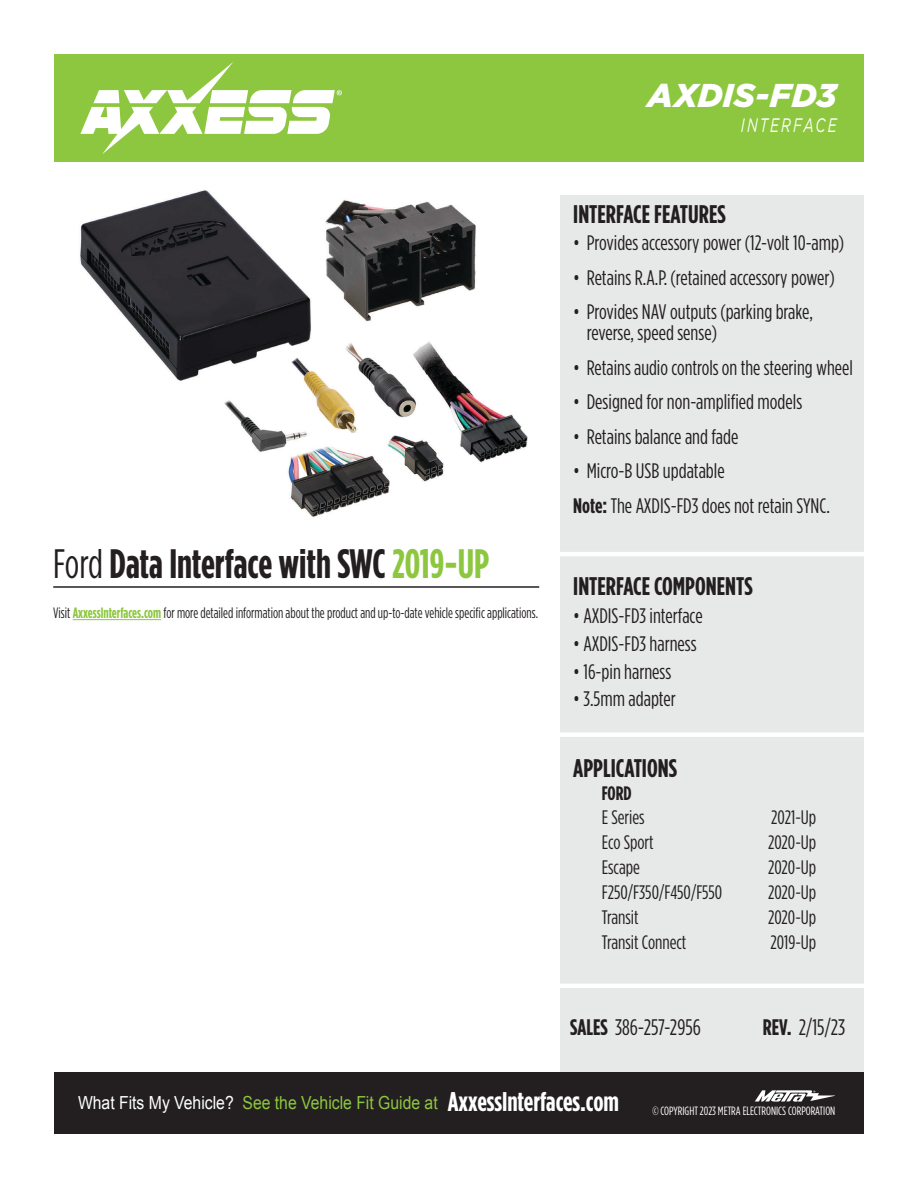
<style>
.page{position:relative;width:918px;height:1188px;background:#fff}
.page>*{position:absolute;margin:0;border:0;box-sizing:border-box;transform-origin:0 0}
.t1{font:700 41.1px "Gotham Condensed";color:#231f20;scale:.96 1}
.t2{font:italic 900 33px "Gotham";color:#fff}
.t3{font:700 27px "Gotham Condensed";color:#fff}
.t4{font:700 25.5px "Gotham Condensed";color:#231f20}
.t5{font:22.5px "Gotham Condensed";color:#231f20}
.cover_bullets{font:21px/21px "Gotham Condensed";color:#231f20}
.kit_feat_comp_bullet{font:19.5px "Gotham Condensed";color:#231f20}
.t6{font:italic 19.5px "Gotham";letter-spacing:.15em;color:#fff;scale:.7 1}
.kit_feat_comp_bullet-2{font:700 19.5px "Gotham Condensed";color:#231f20}
.t7{font:18px "Arial";color:#8dc73f;scale:.88 1}
.t8{font:18px "Arial";color:#fff;scale:.88 1}
.Figure_X{font:15px "Gotham Condensed";color:#231f20;scale:.93 1}
.t9{font:12px "Gotham Condensed";color:#fff}
.s1{font-weight:400}
.s2{color:#8dc73f}
.s3{font-weight:700;color:#8dc73f}
.s4{font-weight:700}
</style>
<div class="page">
<div style="left:54px;top:1072px;width:810px;height:62px;background:#231f20"></div>
<div style="left:54px;top:54px;width:810px;height:108px;background:#8dc73f"></div>
<svg style="left:80px;top:62px;width:262px;height:92px"></svg>
<svg style="left:755px;top:1090px;width:80px;height:12px"></svg>
<div style="left:561px;top:195px;width:303px;height:877px;background:#e7e8e8"></div>
<hr style="left:53px;top:586px;width:486px;height:2px;background:#231f20">
<img style="left:80px;top:190px;width:448px;height:327px">
<hr style="left:73px;top:619px;width:88px;height:1px;background:#8dc73f">
<div style="left:556px;top:732px;width:326px;height:5px;background:#fff"></div>
<hr style="left:552px;top:984px;width:314px;height:4px;background:#fff">
<hr style="left:549px;top:552px;width:326px;height:4px;background:#fff">
<h2 class="t2" style="left:647px;top:77px;width:191px">AXDIS-FD3</h2>
<p class="t6" style="left:741px;top:115px;width:138px">INTERFACE</p>
<p class="t1" style="left:53px;top:540px;width:456px"><span class="s1">Ford</span> Data Interface with SWC <span class="s2">2019-UP</span></p>
<p class="Figure_X" style="left:53px;top:604px;width:523px">Visit <span class="s3">AxxessInterfaces.com</span> for more detailed information about the product and up-to-date vehicle specific applications.</p>
<p class="t4" style="left:573px;top:199px;width:154px">INTERFACE FEATURES</p>
<p class="cover_bullets" style="left:573px;top:232px;width:272px">• Provides accessory power (12-volt 10-amp)</p>
<p class="cover_bullets" style="left:573px;top:267px;width:263px">• Retains R.A.P. (retained accessory power)</p>
<p class="cover_bullets" style="left:587px;top:301px;width:228px;text-indent:-14px">• Provides NAV outputs (parking brake, reverse, speed sense)</p>
<p class="cover_bullets" style="left:573px;top:357px;width:281px">• Retains audio controls on the steering wheel</p>
<p class="cover_bullets" style="left:573px;top:391px;width:230px">• Designed for non-amplified models</p>
<p class="cover_bullets" style="left:573px;top:426px;width:167px">• Retains balance and fade</p>
<p class="cover_bullets" style="left:573px;top:460px;width:153px">• Micro-B USB updatable</p>
<p class="cover_bullets" style="left:573px;top:495px;width:258px"><span class="s4">Note:</span> The AXDIS-FD3 does not retain SYNC.</p>
<p class="t4" style="left:573px;top:572px;width:181px">INTERFACE COMPONENTS</p>
<p class="cover_bullets" style="left:573px;top:605px;width:131px">• AXDIS-FD3 interface</p>
<p class="cover_bullets" style="left:573px;top:633px;width:125px">• AXDIS-FD3 harness</p>
<p class="cover_bullets" style="left:573px;top:660px;width:100px">• 16-pin harness</p>
<p class="cover_bullets" style="left:573px;top:688px;width:104px">• 3.5mm adapter</p>
<p class="t4" style="left:573px;top:754px;width:105px">APPLICATIONS</p>
<p class="kit_feat_comp_bullet-2" style="left:602px;top:782px;width:31px">FORD</p>
<p class="kit_feat_comp_bullet" style="left:602px;top:807px;width:44px">E Series</p>
<p class="kit_feat_comp_bullet" style="left:771px;top:807px;width:47px">2021-Up</p>
<p class="kit_feat_comp_bullet" style="left:602px;top:832px;width:53px">Eco Sport</p>
<p class="kit_feat_comp_bullet" style="left:768px;top:832px;width:50px">2020-Up</p>
<p class="kit_feat_comp_bullet" style="left:602px;top:857px;width:40px">Escape</p>
<p class="kit_feat_comp_bullet" style="left:768px;top:857px;width:50px">2020-Up</p>
<p class="kit_feat_comp_bullet" style="left:602px;top:882px;width:122px">F250/F350/F450/F550</p>
<p class="kit_feat_comp_bullet" style="left:768px;top:882px;width:50px">2020-Up</p>
<p class="kit_feat_comp_bullet" style="left:602px;top:907px;width:38px">Transit</p>
<p class="kit_feat_comp_bullet" style="left:768px;top:907px;width:50px">2020-Up</p>
<p class="kit_feat_comp_bullet" style="left:602px;top:932px;width:86px">Transit Connect</p>
<p class="kit_feat_comp_bullet" style="left:771px;top:932px;width:47px">2019-Up</p>
<p class="t5" style="left:570px;top:1015px;width:132px"><span class="s4">SALES</span> 386-257-2956</p>
<p class="t5" style="left:763px;top:1015px;width:84px"><span class="s4">REV.</span> 2/15/23</p>
<p class="t8" style="left:78px;top:1091px;width:179px">What Fits My Vehicle?</p>
<p class="t3" style="left:448px;top:1087px;width:173px">AxxessInterfaces.com</p>
<p class="t7" style="left:243px;top:1091px;width:223px">See the Vehicle Fit Guide at</p>
<p class="t9" style="left:652px;top:1105px;width:184px">© COPYRIGHT 2023 METRA ELECTRONICS CORPORATION</p>
</div>
